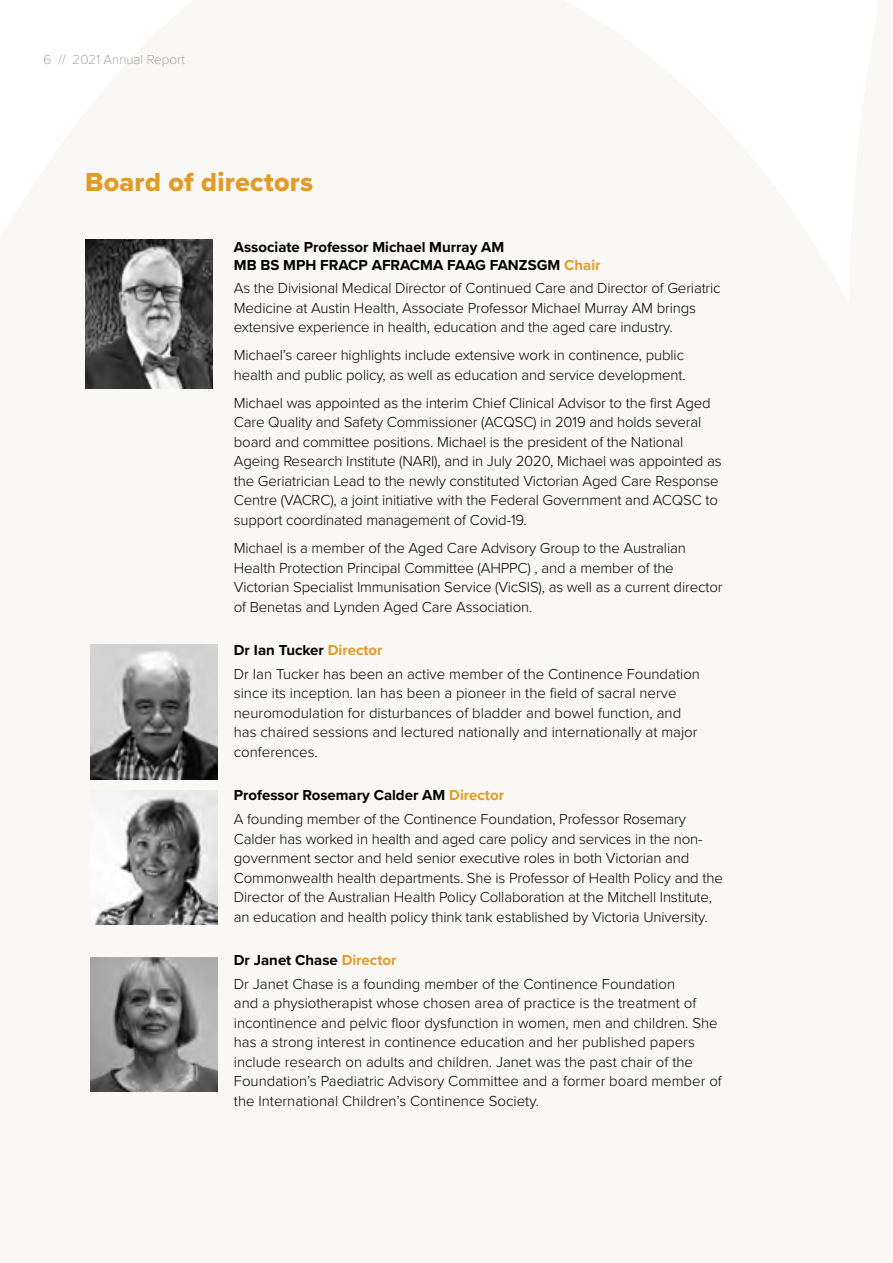
<style>
.page{position:relative;width:893px;height:1263px;background:#fff}
.page>*{position:absolute;margin:0;border:0;box-sizing:border-box;transform-origin:0 0}
.t1{font:27px "Proxima Nova Extrabld";letter-spacing:.01em;color:#e19b26}
.t2{font:300 15px/19.5px "Proxima Nova";letter-spacing:-.01em;color:#000}
.t3{font:700 15px/18px "Proxima Nova";color:#000}
.t4{font:100 13.5px "Proxima Nova T";color:#787878}
.s1{color:#e19b26}
.s2{font-weight:700}
.s3{font-weight:700;color:#e19b26}
</style>
<div class="page">
<img style="left:90px;top:957px;width:128px;height:135px">
<img style="left:90px;top:790px;width:128px;height:135px">
<img style="left:90px;top:645px;width:128px;height:134px">
<img style="left:85px;top:240px;width:128px;height:149px">
<p class="t4" style="left:44px;top:49px;width:143px">6 // 2021 Annual Report</p>
<h1 class="t1" style="left:85px;top:162px;width:230px">Board of directors</h1>
<p class="t3" style="left:234px;top:237px;width:368px">Associate Professor Michael Murray AM<br>MB BS MPH FRACP AFRACMA FAAG FANZSGM <span class="s1">Chair</span></p>
<p class="t2" style="left:234px;top:278px;width:488px">As the Divisional Medical Director of Continued Care and Director of Geriatric<br>Medicine at Austin Health, Associate Professor Michael Murray AM brings extensive experience in health, education and the aged care industry.</p>
<p class="t2" style="left:234px;top:345px;width:453px">Michael’s career highlights include extensive work in continence, public health and public policy, as well as education and service development.</p>
<p class="t2" style="left:234px;top:392px;width:489px">Michael was appointed as the interim Chief Clinical Advisor to the first Aged Care Quality and Safety Commissioner (ACQSC) in 2019 and holds several board and committee positions. Michael is the president of the National Ageing Research Institute (NARI), and in July 2020, Michael was appointed as the Geriatrician Lead to the newly constituted Victorian Aged Care Response Centre (VACRC), a joint initiative with the Federal Government and ACQSC to support coordinated management of Covid-19.</p>
<p class="t2" style="left:234px;top:537px;width:490px">Michael is a member of the Aged Care Advisory Group to the Australian Health Protection Principal Committee (AHPPC) , and a member of the Victorian Specialist Immunisation Service (VicSIS), as well as a current director of Benetas and Lynden Aged Care Association.</p>
<p class="t2" style="left:234px;top:637px;width:468px;line-height:23.7px"><span class="s2">Dr Ian Tucker</span> <span class="s3">Director<br></span>Dr Ian Tucker has been an active member of the Continence Foundation</p>
<p class="t2" style="left:234px;top:683px;width:465px">since its inception. Ian has been a pioneer in the field of sacral nerve neuromodulation for disturbances of bladder and bowel function, and has chaired sessions and lectured nationally and internationally at major conferences.</p>
<p class="t2" style="left:234px;top:783px;width:454px;line-height:23.7px"><span class="s2">Professor Rosemary Calder AM</span> <span class="s3">Director<br></span>A founding member of the Continence Foundation, Professor Rosemary</p>
<p class="t2" style="left:234px;top:828px;width:490px">Calder has worked in health and aged care policy and services in the non&shy;government sector and held senior executive roles in both Victorian and Commonwealth health departments. She is Professor of Health Policy and the Director of the Australian Health Policy Collaboration at the Mitchell Institute, an education and health policy think tank established by Victoria University.</p>
<p class="t2" style="left:234px;top:947px;width:443px;line-height:23.7px"><span class="s2">Dr Janet Chase</span> <span class="s3">Director<br></span>Dr Janet Chase is a founding member of the Continence Foundation</p>
<p class="t2" style="left:234px;top:993px;width:489px">and a physiotherapist whose chosen area of practice is the treatment of incontinence and pelvic floor dysfunction in women, men and children. She has a strong interest in continence education and her published papers include research on adults and children. Janet was the past chair of the Foundation’s Paediatric Advisory Committee and a former board member of the International Children’s Continence Society.</p>
</div>
